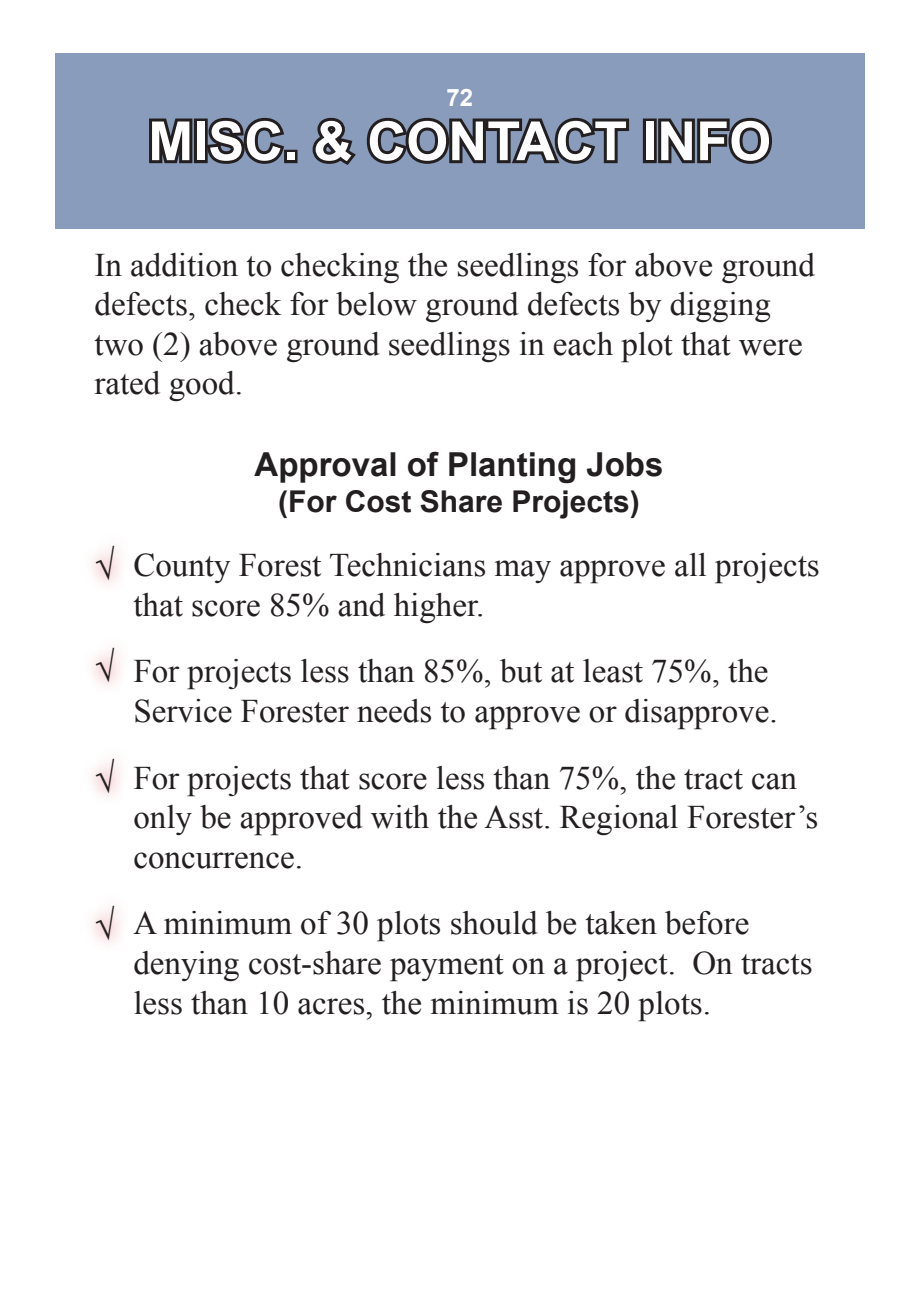
<style>
.page{position:relative;width:918px;height:1296px;background:#fff}
.page>*{position:absolute;margin:0;border:0;box-sizing:border-box;transform-origin:0 0}
.t1{font:700 54px "Arial";color:#fff}
.t2{font:italic 700 36px "Times New Roman";color:#231f20}
.t3{font:33px/39.6px "Times New Roman";color:#231f20}
.t4{font:700 33px "Arial";color:#231f20}
.t5{font:700 30px "Arial";color:#231f20}
.t6{font:700 24px "Arial";color:#fff}
</style>
<div class="page">
<div style="left:55px;top:53px;width:810px;height:175px;background:#8a9cbb"></div>
<svg style="left:149px;top:118px;width:46px;height:46px;background:#36373d"></svg>
<div style="left:194px;top:119px;width:14px;height:44px;border:6px solid #231f20"></div>
<svg style="left:203px;top:117px;width:85px;height:47px"></svg>
<div style="left:284px;top:150px;width:14px;height:13px;border:6px solid #231f20"></div>
<svg style="left:312px;top:117px;width:318px;height:48px"></svg>
<div style="left:643px;top:119px;width:14px;height:44px;border:6px solid #231f20"></div>
<svg style="left:655px;top:117px;width:117px;height:47px"></svg>
<svg style="left:92px;top:548px;width:28px;height:36px"></svg>
<svg style="left:92px;top:650px;width:28px;height:36px"></svg>
<svg style="left:92px;top:908px;width:28px;height:36px"></svg>
<svg style="left:92px;top:761px;width:28px;height:36px"></svg>
<p class="t6" style="left:446px;top:81px;width:28px">72</p>
<p class="t1" style="left:148px;top:105px;width:624px">MISC. &amp; CONTACT INFO</p>
<p class="t3" style="left:94px;top:244px;width:722px">In addition to checking the seedlings for above ground defects, check for below ground defects by digging two (2) above ground seedlings in each plot that were rated good.</p>
<p class="t2" style="left:94px;top:542px;width:21px">√</p>
<p class="t2" style="left:94px;top:644px;width:21px">√</p>
<p class="t2" style="left:94px;top:754px;width:21px">√</p>
<p class="t2" style="left:94px;top:901px;width:21px">√</p>
<p class="t4" style="left:255px;top:443px;width:410px">Approval of Planting Jobs</p>
<p class="t5" style="left:278px;top:482px;width:363px">(For Cost Share Projects)</p>
<p class="t3" style="left:133px;top:545px;width:688px">County Forest Technicians may approve all projects that score 85% and higher.</p>
<p class="t3" style="left:133px;top:651px;width:646px">For projects less than 85%, but at least 75%, the<br>Service Forester needs to approve or disapprove.</p>
<p class="t3" style="left:133px;top:757px;width:686px">For projects that score less than 75%, the tract can only be approved with the Asst. Regional Forester’s concurrence.</p>
<p class="t3" style="left:133px;top:903px;width:681px">A minimum of 30 plots should be taken before denying cost-share payment on a project. On tracts less than 10 acres, the minimum is 20 plots.</p>
</div>
